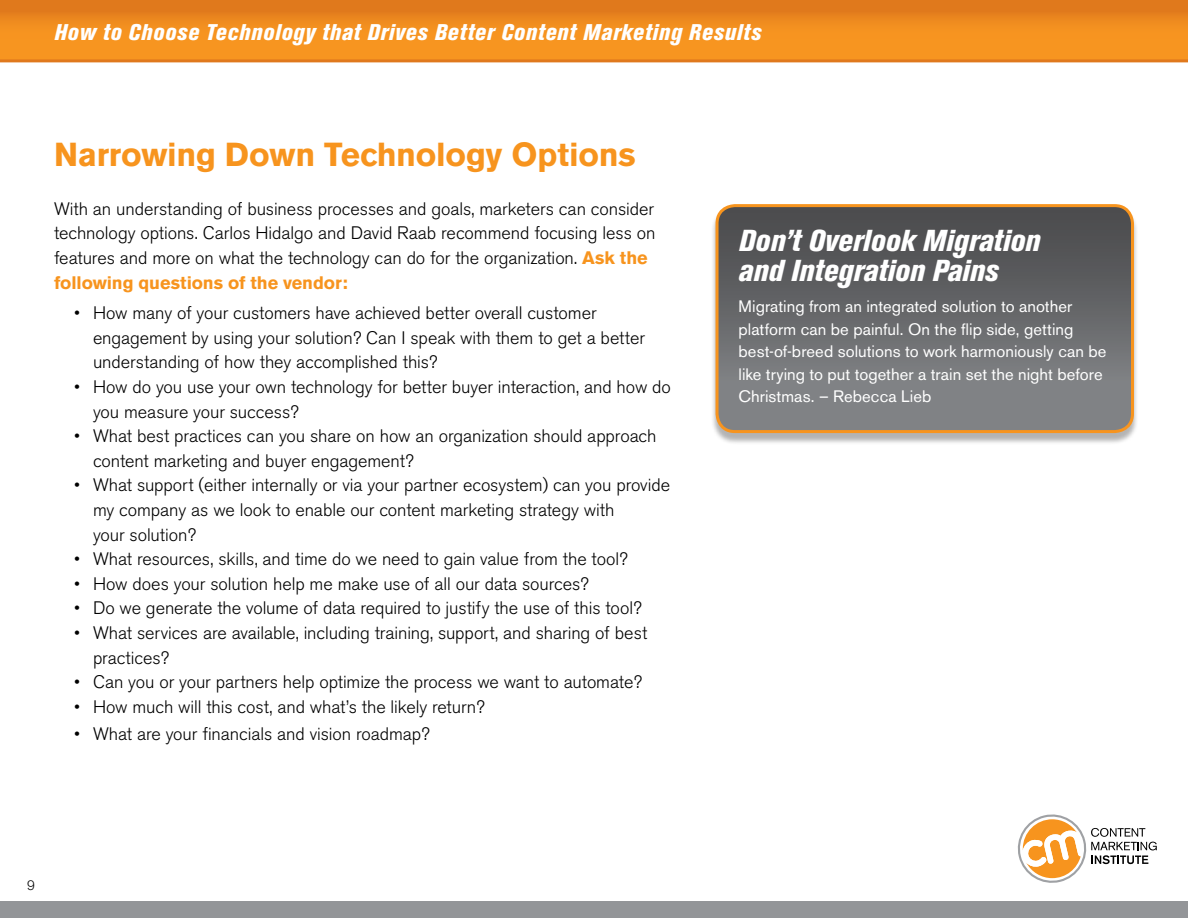
<style>
.page{position:relative;width:1188px;height:918px;background:#fff}
.page>*{position:absolute;margin:0;border:0;box-sizing:border-box;transform-origin:0 0}
.t1{font:700 33px "Akzidenz Grotesk BE";letter-spacing:-.005em;color:#f7941e}
.t2{font:italic 800 condensed 30px/30px "Akzidenz Grotesk BE";color:#fff}
.t3{font:italic 800 condensed 22.5px "Akzidenz Grotesk BE";letter-spacing:.03em;color:#fff}
.t4{font:300 18px/24.6px "Akzidenz Grotesk BE";letter-spacing:-.005em;color:#000}
.t5{font:16.5px/22.5px "Akzidenz Grotesk BE";letter-spacing:.005em;color:#fff}
.t6{font:300 13.5px "Akzidenz Grotesk BE";color:#000}
.s1{font-weight:700;color:#f7941e}
</style>
<div class="page">
<div style="left:0;top:0;width:1188px;height:60px;background:linear-gradient(to bottom,#e17a1c,#fd9d21)"></div>
<div style="left:0;top:901px;width:1188px;height:17px;background:#939598"></div>
<svg style="left:1017px;top:814px;width:140px;height:69px"></svg>
<svg style="left:0;top:59px;width:1188px;height:3px"></svg>
<div style="left:711px;top:206px;width:428px;height:239px;background:#000;opacity:.3"></div>
<svg style="left:717px;top:206px;width:415px;height:226px"></svg>
<div style="left:716px;top:204px;width:418px;height:229px;border:3px solid #f7941e;border-radius:18px"></div>
<p class="t3" style="left:54px;top:19px;width:709px">How to Choose Technology that Drives Better Content Marketing Results</p>
<h1 class="t1" style="left:54px;top:135px;width:583px">Narrowing Down Technology Options</h1>
<p class="t4" style="left:54px;top:197px;width:603px">With an understanding of business processes and goals, marketers can consider technology options. Carlos Hidalgo and David Raab recommend focusing less on features and more on what the technology can do for the organization. <span class="s1">Ask the following questions of the vendor:</span></p>
<p class="t4" style="left:93px;top:301px;width:553px;text-indent:-19px">• How many of your customers have achieved better overall customer engagement by using your solution? Can I speak with them to get a better understanding of how they accomplished this?</p>
<p class="t4" style="left:93px;top:375px;width:579px;text-indent:-19px">• How do you use your own technology for better buyer interaction, and how do you measure your success?</p>
<p class="t4" style="left:93px;top:424px;width:565px;text-indent:-19px">• What best practices can you share on how an organization should approach content marketing and buyer engagement?</p>
<p class="t4" style="left:93px;top:473px;width:579px;text-indent:-19px">• What support (either internally or via your partner ecosystem) can you provide my company as we look to enable our content marketing strategy with<br>your solution?</p>
<p class="t4" style="left:74px;top:547px;width:555px">• What resources, skills, and time do we need to gain value from the tool?</p>
<p class="t4" style="left:74px;top:572px;width:516px">• How does your solution help me make use of all our data sources?</p>
<p class="t4" style="left:74px;top:596px;width:569px">• Do we generate the volume of data required to justify the use of this tool?</p>
<p class="t4" style="left:93px;top:621px;width:556px;text-indent:-19px">• What services are available, including training, support, and sharing of best practices?</p>
<p class="t4" style="left:74px;top:670px;width:569px">• Can you or your partners help optimize the process we want to automate?</p>
<p class="t4" style="left:74px;top:695px;width:412px">• How much will this cost, and what’s the likely return?</p>
<p class="t4" style="left:74px;top:722px;width:357px">• What are your financials and vision roadmap?</p>
<h2 class="t2" style="left:739px;top:226px;width:303px">Don’t Overlook Migration and Integration Pains</h2>
<p class="t5" style="left:739px;top:295px;width:369px">Migrating from an integrated solution to another platform can be painful. On the flip side, getting best-of-breed solutions to work harmoniously can be like trying to put together a train set the night before Christmas. – Rebecca Lieb</p>
<p class="t6" style="left:27px;top:877px;width:9px">9</p>
</div>
